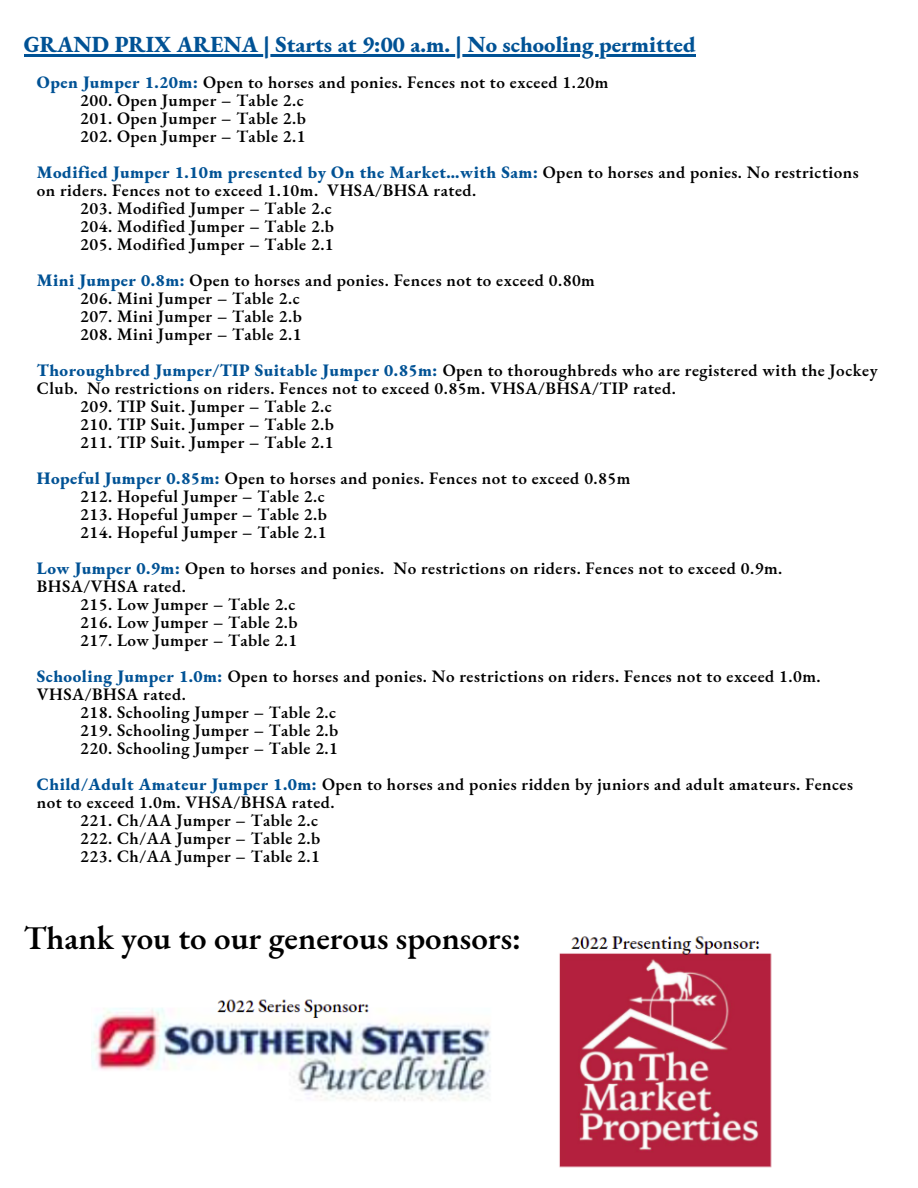
<style>
.page{position:relative;width:918px;height:1188px;background:#fff}
.page>*{position:absolute;margin:0;border:0;box-sizing:border-box;transform-origin:0 0}
.t1{font:600 33px "EB Garamond";color:#000}
.t2{font:800 22.5px "EB Garamond";color:#005295}
.t3{font:600 17.1px/18px "EB Garamond";letter-spacing:.03em;color:#000}
.s1{font-weight:800;color:#005295}
</style>
<div class="page">
<img style="left:92px;top:936px;width:680px;height:232px">
<hr style="left:24px;top:55px;width:672px;height:2px;background:#005295">
<p class="t2" style="left:24px;top:30px;width:674px">GRAND PRIX ARENA | Starts at 9:00 a.m. | No schooling permitted</p>
<p class="t3" style="left:37px;top:73px;width:573px"><span class="s1">Open Jumper 1.20m:</span> Open to horses and ponies. Fences not to exceed 1.20m</p>
<p class="t3" style="left:80px;top:91px;width:225px">200. Open Jumper – Table 2.c</p>
<p class="t3" style="left:80px;top:109px;width:227px">201. Open Jumper – Table 2.b</p>
<p class="t3" style="left:80px;top:127px;width:227px">202. Open Jumper – Table 2.1</p>
<p class="t3" style="left:37px;top:163px;width:823px"><span class="s1">Modified Jumper 1.10m presented by On the Market…with Sam:</span> Open to horses and ponies. No restrictions on riders. Fences not to exceed 1.10m. VHSA/BHSA rated.</p>
<p class="t3" style="left:80px;top:199px;width:253px">203. Modified Jumper – Table 2.c</p>
<p class="t3" style="left:80px;top:217px;width:255px">204. Modified Jumper – Table 2.b</p>
<p class="t3" style="left:80px;top:235px;width:255px">205. Modified Jumper – Table 2.1</p>
<p class="t3" style="left:37px;top:271px;width:560px"><span class="s1">Mini Jumper 0.8m:</span> Open to horses and ponies. Fences not to exceed 0.80m</p>
<p class="t3" style="left:80px;top:289px;width:221px">206. Mini Jumper – Table 2.c</p>
<p class="t3" style="left:80px;top:307px;width:223px">207. Mini Jumper – Table 2.b</p>
<p class="t3" style="left:80px;top:325px;width:223px">208. Mini Jumper – Table 2.1</p>
<p class="t3" style="left:37px;top:361px;width:842px"><span class="s1">Thoroughbred Jumper/TIP Suitable Jumper 0.85m:</span> Open to thoroughbreds who are registered with the Jockey<br>Club. No restrictions on riders. Fences not to exceed 0.85m. VHSA/BHSA/TIP rated.</p>
<p class="t3" style="left:80px;top:397px;width:253px">209. TIP Suit. Jumper – Table 2.c</p>
<p class="t3" style="left:80px;top:415px;width:255px">210. TIP Suit. Jumper – Table 2.b</p>
<p class="t3" style="left:80px;top:433px;width:255px">211. TIP Suit. Jumper – Table 2.1</p>
<p class="t3" style="left:37px;top:469px;width:595px"><span class="s1">Hopeful Jumper 0.85m:</span> Open to horses and ponies. Fences not to exceed 0.85m</p>
<p class="t3" style="left:80px;top:487px;width:246px">212. Hopeful Jumper – Table 2.c</p>
<p class="t3" style="left:80px;top:505px;width:248px">213. Hopeful Jumper – Table 2.b</p>
<p class="t3" style="left:80px;top:523px;width:248px">214. Hopeful Jumper – Table 2.1</p>
<p class="t3" style="left:37px;top:559px;width:747px"><span class="s1">Low Jumper 0.9m:</span> Open to horses and ponies. No restrictions on riders. Fences not to exceed 0.9m.<br>BHSA/VHSA rated.</p>
<p class="t3" style="left:80px;top:595px;width:217px">215. Low Jumper – Table 2.c</p>
<p class="t3" style="left:80px;top:613px;width:219px">216. Low Jumper – Table 2.b</p>
<p class="t3" style="left:80px;top:631px;width:219px">217. Low Jumper – Table 2.1</p>
<p class="t3" style="left:37px;top:667px;width:785px"><span class="s1">Schooling Jumper 1.0m:</span> Open to horses and ponies. No restrictions on riders. Fences not to exceed 1.0m.<br>VHSA/BHSA rated.</p>
<p class="t3" style="left:80px;top:703px;width:258px">218. Schooling Jumper – Table 2.c</p>
<p class="t3" style="left:80px;top:721px;width:260px">219. Schooling Jumper – Table 2.b</p>
<p class="t3" style="left:80px;top:739px;width:259px">220. Schooling Jumper – Table 2.1</p>
<p class="t3" style="left:37px;top:775px;width:818px"><span class="s1">Child/Adult Amateur Jumper 1.0m:</span> Open to horses and ponies ridden by juniors and adult amateurs. Fences not to exceed 1.0m. VHSA/BHSA rated.</p>
<p class="t3" style="left:80px;top:811px;width:239px">221. Ch/AA Jumper – Table 2.c</p>
<p class="t3" style="left:80px;top:829px;width:242px">222. Ch/AA Jumper – Table 2.b</p>
<p class="t3" style="left:80px;top:847px;width:241px">223. Ch/AA Jumper – Table 2.1</p>
<p class="t1" style="left:24px;top:916px;width:499px">Thank you to our generous sponsors:</p>
</div>
